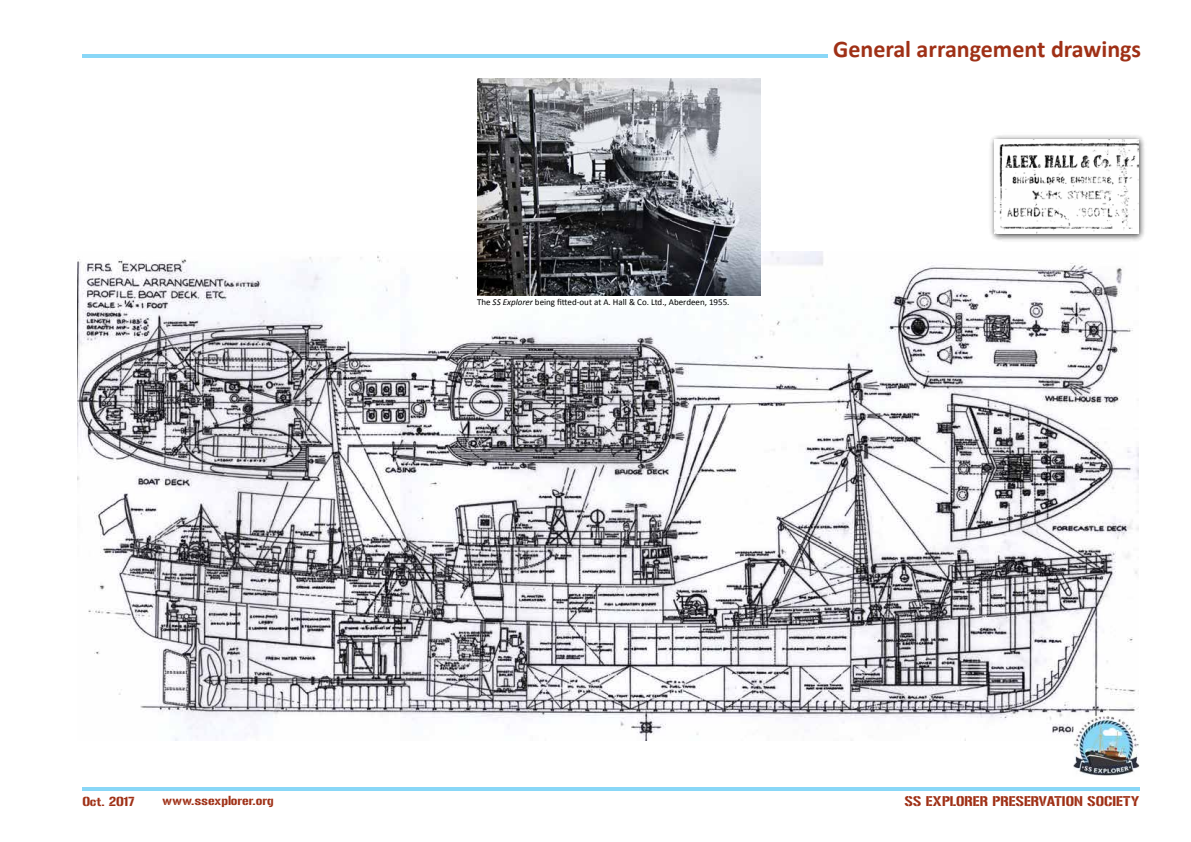
<style>
.page{position:relative;width:1191px;height:842px;background:#fff}
.page>*{position:absolute;margin:0;border:0;box-sizing:border-box;transform-origin:0 0}
.t1{font:700 24px "Calibri";color:#9f3016}
.t2{font:14px "Gunplay";color:#9f3016}
.t3{font:13px "Gunplay";color:#9f3016}
.t4{font:9px "Calibri";color:#000}
.s1{font-style:italic}
</style>
<div class="page">
<hr style="left:82px;top:54px;width:746px;height:3px;background:#89d7f7">
<hr style="left:82px;top:787px;width:1058px;height:4px;background:#89d7f7">
<img style="left:78px;top:251px;width:1060px;height:489px">
<img style="left:1070px;top:712px;width:70px;height:64px">
<img style="left:990px;top:135px;width:155px;height:106px">
<img style="left:994px;top:140px;width:144px;height:94px">
<img style="left:478px;top:78px;width:282px;height:217px">
<p class="t4" style="left:477px;top:296px;width:254px">The <span class="s1">SS Explorer</span> being fitted-out at A. Hall &amp; Co. Ltd., Aberdeen, 1955.</p>
<h1 class="t1" style="left:833px;top:34px;width:309px">General arrangement drawings</h1>
<h3 class="t3" style="left:82px;top:792px;width:54px">Oct. 2017</h3>
<h3 class="t3" style="left:162px;top:791px;width:113px">www.ssexplorer.org</h3>
<h2 class="t2" style="left:904px;top:791px;width:237px">SS EXPLORER PRESERVATION SOCIETY</h2>
</div>
